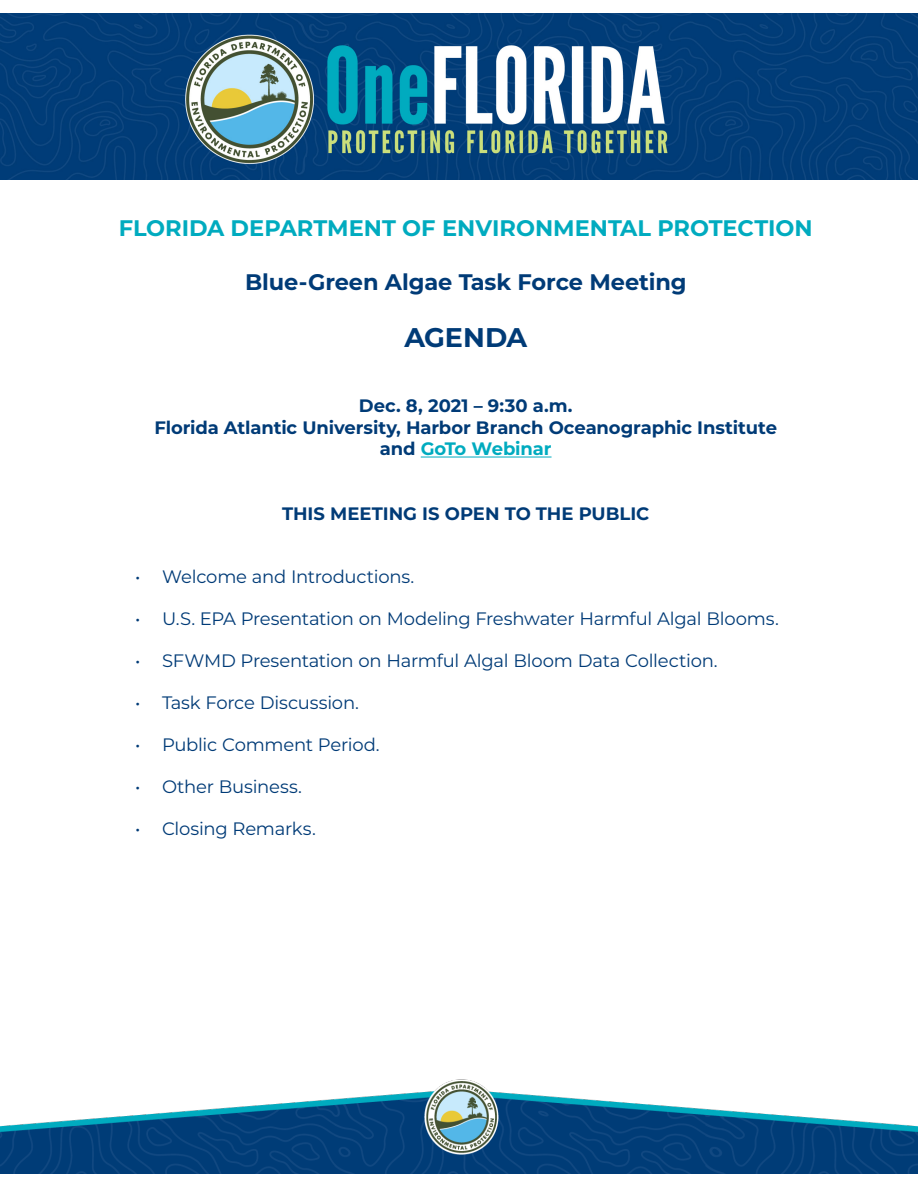
<style>
.page{position:relative;width:918px;height:1188px;background:#fff}
.page>*{position:absolute;margin:0;border:0;box-sizing:border-box;transform-origin:0 0}
.t1{font:700 27px "Montserrat";color:#003b77}
.t2{font:700 22.5px "Montserrat";color:#00abbf}
.t3{font:700 22.5px "Montserrat";letter-spacing:-.005em;color:#003b77}
.t4{font:18px "Montserrat";letter-spacing:-.015em;color:#003b77}
.t5{font:700 18px "Montserrat";letter-spacing:-.005em;color:#003b77}
.t6{font:700 18px "Montserrat";letter-spacing:-.01em;color:#00abbf}
.s1{color:#003b77}
</style>
<div class="page">
<img style="left:0;top:13px;width:918px;height:167px">
<hr style="left:421px;top:457px;width:131px;height:1px;background:#00abbf">
<img style="left:0;top:1080px;width:918px;height:93px">
<p class="t2" style="left:119px;top:211px;width:695px">FLORIDA DEPARTMENT OF ENVIRONMENTAL PROTECTION</p>
<p class="t3" style="left:245px;top:265px;width:443px">Blue-Green Algae Task Force Meeting</p>
<p class="t1" style="left:404px;top:318px;width:124px">AGENDA</p>
<p class="t5" style="left:359px;top:393px;width:215px">Dec. 8, 2021 – 9:30 a.m.</p>
<p class="t5" style="left:154px;top:414px;width:624px">Florida Atlantic University, Harbor Branch Oceanographic Institute</p>
<p class="t6" style="left:380px;top:436px;width:173px"><span class="s1">and</span> GoTo Webinar</p>
<p class="t5" style="left:282px;top:501px;width:369px">THIS MEETING IS OPEN TO THE PUBLIC</p>
<p class="t4" style="left:135px;top:565px;width:281px">• Welcome and Introductions.</p>
<p class="t4" style="left:135px;top:607px;width:645px">• U.S. EPA Presentation on Modeling Freshwater Harmful Algal Blooms.</p>
<p class="t4" style="left:135px;top:648px;width:584px">• SFWMD Presentation on Harmful Algal Bloom Data Collection.</p>
<p class="t4" style="left:135px;top:690px;width:226px">• Task Force Discussion.</p>
<p class="t4" style="left:135px;top:732px;width:246px">• Public Comment Period.</p>
<p class="t4" style="left:135px;top:774px;width:168px">• Other Business.</p>
<p class="t4" style="left:135px;top:816px;width:182px">• Closing Remarks.</p>
</div>
